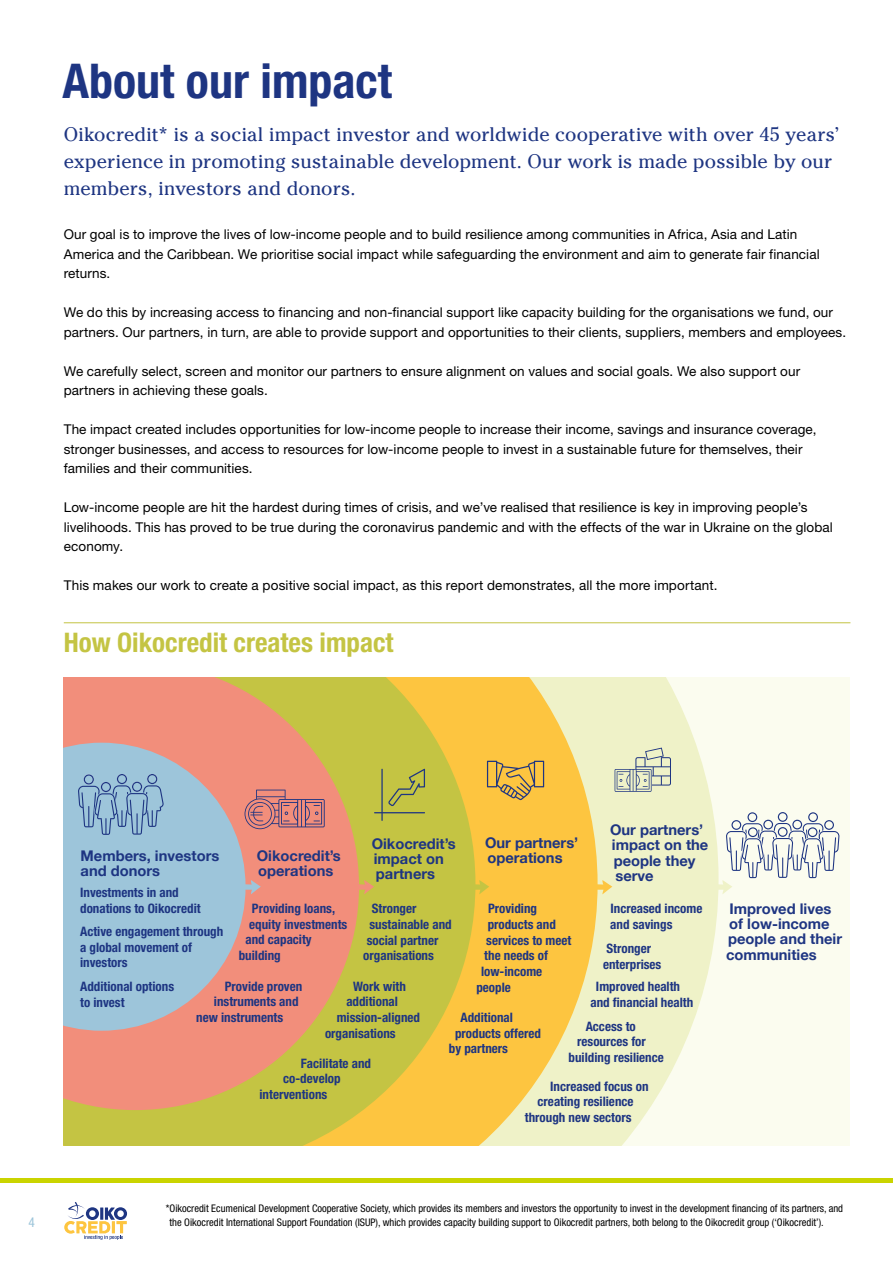
<style>
.page{position:relative;width:893px;height:1263px;background:#fff}
.page>*{position:absolute;margin:0;border:0;box-sizing:border-box;transform-origin:0 0}
.t1{font:700 condensed 48px "Helvetica Neue LT Std";color:#1e3582}
.t2{font:700 condensed 27px "Helvetica Neue LT Std";color:#c4c443}
.t3{font:19.5px/27px "Cheltenham Std";letter-spacing:.005em;color:#1e3582}
.t4{font:700 14.7px/15.1px "Helvetica Neue";color:#1e3582}
.t5{font:13.5px/19.5px "Helvetica Neue LT Std";letter-spacing:.005em;color:#000}
.t6{font:condensed 13.5px "Helvetica Neue LT Std";color:#9dc5da}
.t7{font:700 condensed 13.05px/15.6px "Helvetica Neue LT Std";color:#1e3582}
.t8{font:condensed 10.5px/13.5px "Helvetica Neue LT Std";color:#000}
</style>
<div class="page">
<svg style="left:64px;top:1202px;width:63px;height:38px"></svg>
<div style="left:64px;top:677px;width:785px;height:468px;background:#fbfcef"></div>
<svg style="left:598px;top:677px;width:120px;height:468px;fill:#eff2c8"></svg>
<svg style="left:475px;top:677px;width:123px;height:468px;fill:#fdc540"></svg>
<svg style="left:64px;top:677px;width:411px;height:468px;fill:#c4c443"></svg>
<svg style="left:64px;top:677px;width:295px;height:433px;fill:#f28e7b"></svg>
<svg style="left:64px;top:743px;width:182px;height:288px;fill:#9dc5da"></svg>
<svg style="left:239px;top:880px;width:22px;height:14px"></svg>
<svg style="left:352px;top:880px;width:22px;height:14px"></svg>
<svg style="left:467px;top:880px;width:22px;height:14px"></svg>
<svg style="left:591px;top:880px;width:21px;height:14px"></svg>
<svg style="left:487px;top:761px;width:57px;height:39px"></svg>
<svg style="left:374px;top:769px;width:51px;height:52px"></svg>
<div style="left:615px;top:769px;width:37px;height:24px;background:#eff2c8"></div>
<svg style="left:615px;top:747px;width:56px;height:45px"></svg>
<svg style="left:245px;top:790px;width:80px;height:39px"></svg>
<svg style="left:711px;top:812px;width:129px;height:82px"></svg>
<svg style="left:77px;top:773px;width:87px;height:62px"></svg>
<hr style="left:64px;top:622px;width:786px;height:1px;background:#c4c443">
<hr style="left:0;top:1179px;width:893px;height:4px;background:#cad400">
<h1 class="t1" style="left:63px;top:52px;width:331px">About our impact</h1>
<h3 class="t3" style="left:64px;top:121px;width:777px">Oikocredit* is a social impact investor and worldwide cooperative with over 45 years’ experience in promoting sustainable development. Our work is made possible by our members, investors and donors.</h3>
<p class="t5" style="left:64px;top:225px;width:757px">Our goal is to improve the lives of low-income people and to build resilience among communities in Africa, Asia and Latin<br>America and the Caribbean. We prioritise social impact while safeguarding the environment and aim to generate fair financial returns.</p>
<p class="t5" style="left:64px;top:303px;width:784px">We do this by increasing access to financing and non-financial support like capacity building for the organisations we fund, our partners. Our partners, in turn, are able to provide support and opportunities to their clients, suppliers, members and employees.</p>
<p class="t5" style="left:64px;top:361px;width:738px">We carefully select, screen and monitor our partners to ensure alignment on values and social goals. We also support our partners in achieving these goals.</p>
<p class="t5" style="left:64px;top:420px;width:754px">The impact created includes opportunities for low-income people to increase their income, savings and insurance coverage, stronger businesses, and access to resources for low-income people to invest in a sustainable future for themselves, their families and their communities.</p>
<p class="t5" style="left:64px;top:498px;width:770px">Low-income people are hit the hardest during times of crisis, and we’ve realised that resilience is key in improving people’s livelihoods. This has proved to be true during the coronavirus pandemic and with the effects of the war in Ukraine on the global economy.</p>
<p class="t5" style="left:64px;top:576px;width:655px">This makes our work to create a positive social impact, as this report demonstrates, all the more important.</p>
<h2 class="t2" style="left:64px;top:626px;width:331px">How Oikocredit creates impact</h2>
<p class="t6" style="left:29px;top:1214px;width:8px">4</p>
<p class="t4" style="left:610px;top:823px;width:100px">Our partners’ impact on the people they serve</p>
<p class="t4" style="left:372px;top:836px;width:85px">Oikocredit’s impact on partners</p>
<p class="t4" style="left:485px;top:836px;width:95px">Our partners’ operations</p>
<p class="t4" style="left:81px;top:848px;width:140px">Members, investors and donors</p>
<p class="t7" style="left:80px;top:884px;width:122px">Investments in and donations to Oikocredit</p>
<p class="t7" style="left:80px;top:923px;width:145px">Active engagement through a global movement of investors</p>
<p class="t7" style="left:80px;top:978px;width:96px">Additional options to invest</p>
<p class="t4" style="left:257px;top:849px;width:85px">Oikocredit’s operations</p>
<p class="t7" style="left:252px;top:900px;width:85px">Providing loans,</p>
<p class="t7" style="left:249px;top:916px;width:100px">equity investments</p>
<p class="t7" style="left:245px;top:932px;width:68px">and capacity</p>
<p class="t7" style="left:239px;top:947px;width:43px">building</p>
<p class="t7" style="left:225px;top:978px;width:79px">Provide proven</p>
<p class="t7" style="left:214px;top:994px;width:86px">instruments and</p>
<p class="t7" style="left:196px;top:1009px;width:89px">new instruments</p>
<p class="t7" style="left:372px;top:901px;width:46px">Stronger</p>
<p class="t7" style="left:369px;top:916px;width:84px">sustainable and</p>
<p class="t7" style="left:367px;top:932px;width:73px">social partner</p>
<p class="t7" style="left:363px;top:948px;width:72px">organisations</p>
<p class="t7" style="left:488px;top:901px;width:50px">Providing</p>
<p class="t7" style="left:488px;top:916px;width:70px">products and</p>
<p class="t7" style="left:486px;top:932px;width:87px">services to meet</p>
<p class="t7" style="left:484px;top:948px;width:65px">the needs of</p>
<p class="t7" style="left:481px;top:963px;width:63px">low-income</p>
<p class="t7" style="left:476px;top:979px;width:36px">people</p>
<p class="t7" style="left:610px;top:901px;width:94px">Increased income and savings</p>
<p class="t7" style="left:603px;top:940px;width:60px">Stronger enterprises</p>
<p class="t7" style="left:590px;top:978px;width:104px;text-align:center">Improved health and financial health</p>
<p class="t7" style="left:353px;top:978px;width:54px">Work with</p>
<p class="t7" style="left:346px;top:994px;width:53px">additional</p>
<p class="t7" style="left:337px;top:1009px;width:85px">mission-aligned</p>
<p class="t7" style="left:325px;top:1025px;width:72px">organisations</p>
<p class="t7" style="left:460px;top:1009px;width:54px">Additional</p>
<p class="t7" style="left:455px;top:1025px;width:87px">products offered</p>
<p class="t7" style="left:449px;top:1041px;width:61px">by partners</p>
<p class="t7" style="left:586px;top:1018px;width:52px">Access to</p>
<p class="t7" style="left:577px;top:1034px;width:70px">resources for</p>
<p class="t7" style="left:569px;top:1049px;width:97px">building resilience</p>
<p class="t7" style="left:301px;top:1055px;width:72px">Facilitate and</p>
<p class="t7" style="left:283px;top:1071px;width:59px">co-develop</p>
<p class="t7" style="left:260px;top:1086px;width:69px">interventions</p>
<p class="t7" style="left:550px;top:1078px;width:100px">Increased focus on</p>
<p class="t7" style="left:538px;top:1094px;width:98px">creating resilience</p>
<p class="t7" style="left:525px;top:1109px;width:108px">through new sectors</p>
<p class="t4" style="left:726px;top:902px;width:118px">Improved lives of low-income people and their communities</p>
<p class="t8" style="left:170px;top:1201px;width:675px;text-indent:-4px">*Oikocredit Ecumenical Development Cooperative Society, which provides its members and investors the opportunity to invest in the development financing of its partners, and the Oikocredit International Support Foundation (ISUP), which provides capacity building support to Oikocredit partners, both belong to the Oikocredit group (‘Oikocredit’).</p>
</div>
